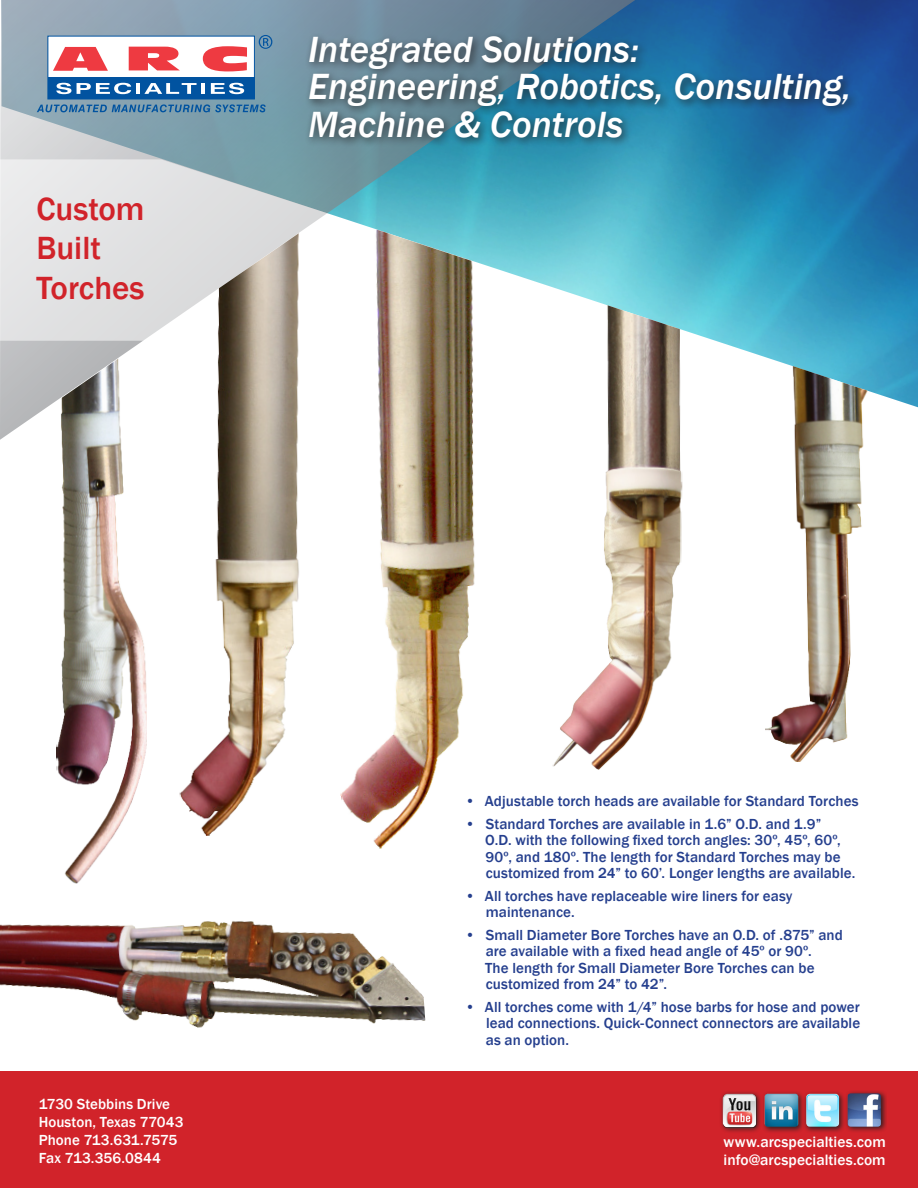
<style>
.page{position:relative;width:918px;height:1188px;background:#fff}
.page>*{position:absolute;margin:0;border:0;box-sizing:border-box;transform-origin:0 0}
.t1{font:italic 500 37.5px/37.5px "Franklin Gothic";color:#fff}
.t2{font:500 33px/39.6px "Franklin Gothic";color:#d1232a}
.t3{font:500 15.45px "Franklin Gothic";letter-spacing:.005em;color:#fff}
.t4{font:500 15px/16.5px "Franklin Gothic";letter-spacing:.005em;color:#253f8e}
.t5{font:500 15px "Franklin Gothic";letter-spacing:.005em;color:#fff}
</style>
<div class="page">
<img style="left:652px;top:0;width:266px;height:407px">
<svg style="left:0;top:0;width:652px;height:440px;background:#84b2c0"></svg>
<svg style="left:0;top:159px;width:329px;height:182px;background:#d6dadc"></svg>
<div style="left:305px;top:31px;width:554px;height:117px;background:#231f20;opacity:.75"></div>
<div style="left:48px;top:36px;width:206px;height:63px;background:#fff"></div>
<div style="left:48px;top:77px;width:206px;height:22px;background:#0153a0"></div>
<svg style="left:53px;top:47px;width:55px;height:24px"></svg>
<svg style="left:129px;top:47px;width:50px;height:23px"></svg>
<svg style="left:203px;top:46px;width:44px;height:25px"></svg>
<svg style="left:56px;top:83px;width:15px;height:11px"></svg>
<svg style="left:77px;top:83px;width:54px;height:11px"></svg>
<hr style="left:136px;top:83px;width:4px;height:11px;background:#fff">
<svg style="left:144px;top:83px;width:53px;height:11px"></svg>
<hr style="left:201px;top:83px;width:4px;height:11px;background:#fff">
<svg style="left:211px;top:83px;width:33px;height:11px"></svg>
<svg style="left:37px;top:104px;width:229px;height:8px;background:#4f82a9"></svg>
<svg style="left:259px;top:35px;width:13px;height:14px"></svg>
<div style="left:0;top:1071px;width:918px;height:117px;background:#d1232a"></div>
<div style="left:844px;top:1090px;width:43px;height:43px;background:#231f20;opacity:.93"></div>
<img style="left:848px;top:1093px;width:33px;height:34px">
<div style="left:761px;top:1090px;width:44px;height:43px;background:#231f20;opacity:.93"></div>
<img style="left:765px;top:1094px;width:33px;height:33px">
<div style="left:803px;top:1090px;width:43px;height:43px;background:#231f20;opacity:.93"></div>
<img style="left:806px;top:1094px;width:33px;height:33px">
<div style="left:720px;top:1090px;width:43px;height:44px;background:#231f20;opacity:.93"></div>
<img style="left:720px;top:1090px;width:40px;height:40px">
<img style="left:758px;top:355px;width:134px;height:407px">
<img style="left:553px;top:289px;width:131px;height:481px">
<img style="left:165px;top:230px;width:147px;height:606px">
<img style="left:312px;top:214px;width:193px;height:635px">
<img style="left:54px;top:341px;width:94px;height:542px">
<img style="left:0;top:883px;width:426px;height:145px">
<p class="t2" style="left:36px;top:189px;width:110px">Custom<br>Built</p>
<p class="t2" style="left:36px;top:269px;width:110px">Torches</p>
<h1 class="t1" style="left:308px;top:31px;width:545px">Integrated Solutions:<br>Engineering, Robotics, Consulting,<br>Machine &amp; Controls</h1>
<p class="t5" style="left:39px;top:1095px;width:133px">1730 Stebbins Drive</p>
<p class="t5" style="left:39px;top:1113px;width:146px">Houston, Texas 77043</p>
<p class="t5" style="left:39px;top:1131px;width:140px">Phone 713.631.7575</p>
<p class="t5" style="left:39px;top:1149px;width:124px">Fax 713.356.0844</p>
<p class="t4" style="left:465px;top:793px;width:395px">• Adjustable torch heads are available for Standard Torches</p>
<p class="t4" style="left:485px;top:816px;width:372px;text-indent:-20px">• Standard Torches are available in 1.6” O.D. and 1.9”<br>O.D. with the following fixed torch angles: 30º, 45º, 60º, 90º, and 180º. The length for Standard Torches may be customized from 24” to 60’. Longer lengths are available.</p>
<p class="t4" style="left:486px;top:888px;width:308px;text-indent:-21px">• All torches have replaceable wire liners for easy maintenance.</p>
<p class="t4" style="left:485px;top:927px;width:359px;text-indent:-20px">• Small Diameter Bore Torches have an O.D. of .875” and are available with a fixed head angle of 45º or 90º.<br>The length for Small Diameter Bore Torches can be customized from 24” to 42”.</p>
<p class="t4" style="left:486px;top:999px;width:376px;text-align:justify;text-indent:-21px">• All torches come with 1/4” hose barbs for hose and power lead connections. Quick-Connect connectors are available as an option.</p>
<p class="t3" style="left:724px;top:1132px;width:164px">www.arcspecialties.com</p>
<p class="t3" style="left:724px;top:1150px;width:164px">info@arcspecialties.com</p>
</div>
